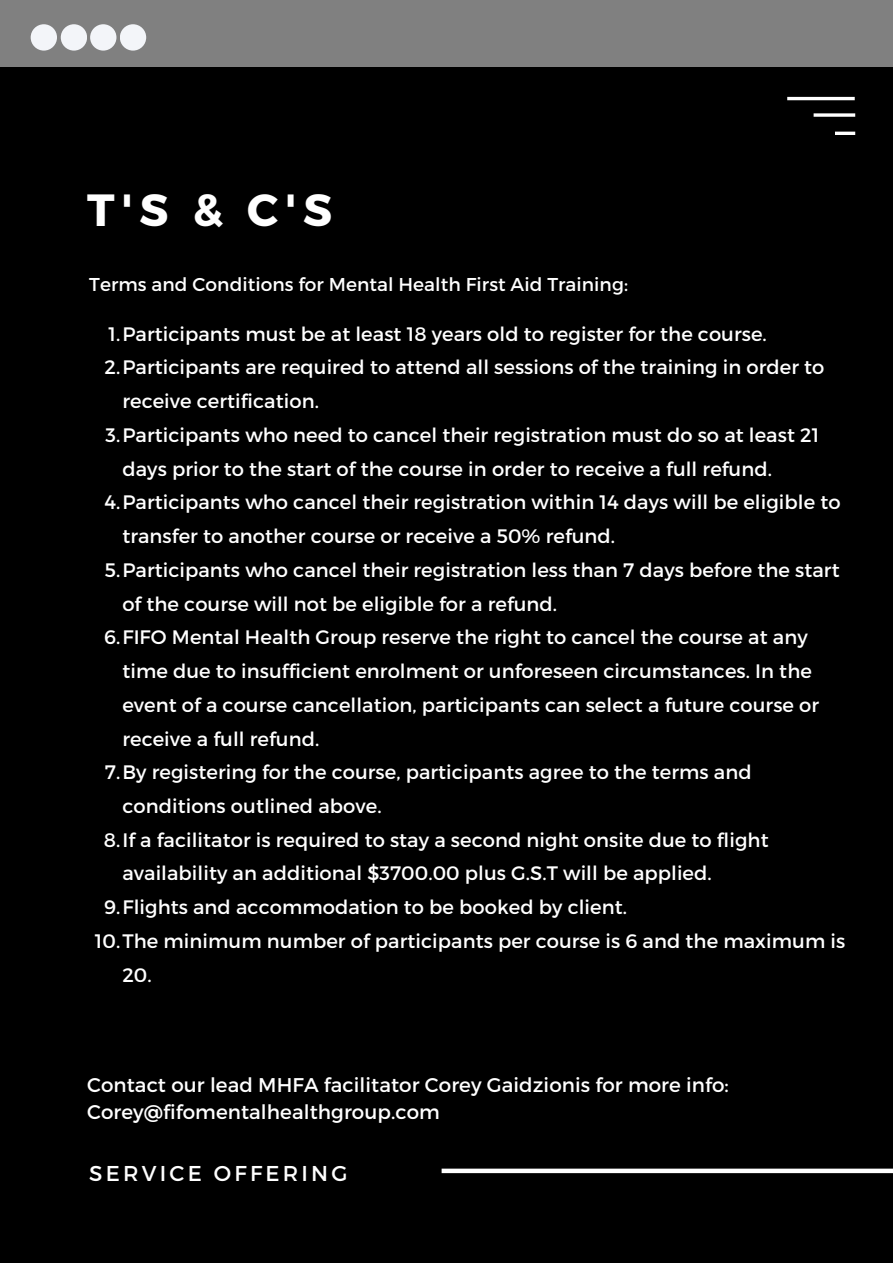
<style>
.page{position:relative;width:893px;height:1264px;background:#fff}
.page>*{position:absolute;margin:0;border:0;box-sizing:border-box;transform-origin:0 0}
.t1{font:700 45px "Montserrat";color:#fff}
.t2{font:21.45px "Montserrat";letter-spacing:.15em;color:#fff}
.t3{font:19.8px/27px "Montserrat";letter-spacing:.005em;color:#fff}
.t4{font:19.5px "Montserrat";letter-spacing:.005em;color:#fff}
.t5{font:18.6px "Montserrat";letter-spacing:.005em;color:#fff}
</style>
<div class="page">
<div style="left:0;top:0;width:892px;height:1262px;background:#000"></div>
<div style="left:0;top:0;width:892px;height:66px;background:#808080"></div>
<hr style="left:787px;top:97px;width:67px;height:3px;background:#fff">
<svg style="left:813px;top:113px;width:42px;height:4px"></svg>
<hr style="left:834px;top:132px;width:21px;height:3px;background:#fff">
<div style="left:441px;top:1168px;width:451px;height:5px;background:#fff"></div>
<div style="left:31px;top:24px;width:26px;height:27px;background:#f3f5f9;border-radius:50%"></div>
<div style="left:61px;top:24px;width:26px;height:27px;background:#f3f5f9;border-radius:50%"></div>
<div style="left:90px;top:24px;width:26px;height:27px;background:#f3f5f9;border-radius:50%"></div>
<div style="left:120px;top:24px;width:26px;height:27px;background:#f3f5f9;border-radius:50%"></div>
<h1 class="t1" style="left:87px;top:181px;width:246px">T'S &amp; C'S</h1>
<p class="t5" style="left:89px;top:272px;width:540px">Terms and Conditions for Mental Health First Aid Training:</p>
<p class="t4" style="left:108px;top:321px;width:659px">1.Participants must be at least 18 years old to register for the course.</p>
<p class="t4" style="left:105px;top:355px;width:721px">2.Participants are required to attend all sessions of the training in order to</p>
<p class="t4" style="left:122px;top:388px;width:198px">receive certification.</p>
<p class="t4" style="left:105px;top:422px;width:715px">3.Participants who need to cancel their registration must do so at least 21</p>
<p class="t4" style="left:122px;top:456px;width:651px">days prior to the start of the course in order to receive a full refund.</p>
<p class="t4" style="left:104px;top:489px;width:737px">4.Participants who cancel their registration within 14 days will be eligible to</p>
<p class="t4" style="left:122px;top:523px;width:494px">transfer to another course or receive a 50% refund.</p>
<p class="t4" style="left:105px;top:557px;width:736px">5.Participants who cancel their registration less than 7 days before the start</p>
<p class="t4" style="left:122px;top:591px;width:436px">of the course will not be eligible for a refund.</p>
<p class="t4" style="left:104px;top:624px;width:705px">6.FIFO Mental Health Group reserve the right to cancel the course at any</p>
<p class="t4" style="left:122px;top:658px;width:691px">time due to insufficient enrolment or unforeseen circumstances. In the</p>
<p class="t4" style="left:122px;top:692px;width:698px">event of a course cancellation, participants can select a future course or</p>
<p class="t4" style="left:122px;top:726px;width:198px">receive a full refund.</p>
<p class="t4" style="left:105px;top:759px;width:648px">7.By registering for the course, participants agree to the terms and</p>
<p class="t4" style="left:122px;top:793px;width:261px">conditions outlined above.</p>
<p class="t4" style="left:104px;top:827px;width:666px">8.If a facilitator is required to stay a second night onsite due to flight</p>
<p class="t4" style="left:122px;top:860px;width:591px">availability an additional $3700.00 plus G.S.T will be applied.</p>
<p class="t4" style="left:104px;top:894px;width:524px">9.Flights and accommodation to be booked by client.</p>
<p class="t4" style="left:95px;top:928px;width:751px">10.The minimum number of participants per course is 6 and the maximum is</p>
<p class="t4" style="left:122px;top:962px;width:31px">20.</p>
<p class="t3" style="left:87px;top:1070px;width:643px">Contact our lead MHFA facilitator Corey Gaidzionis for more info:<br>Corey@fifomentalhealthgroup.com</p>
<p class="t2" style="left:89px;top:1158px;width:260px">SERVICE OFFERING</p>
</div>
